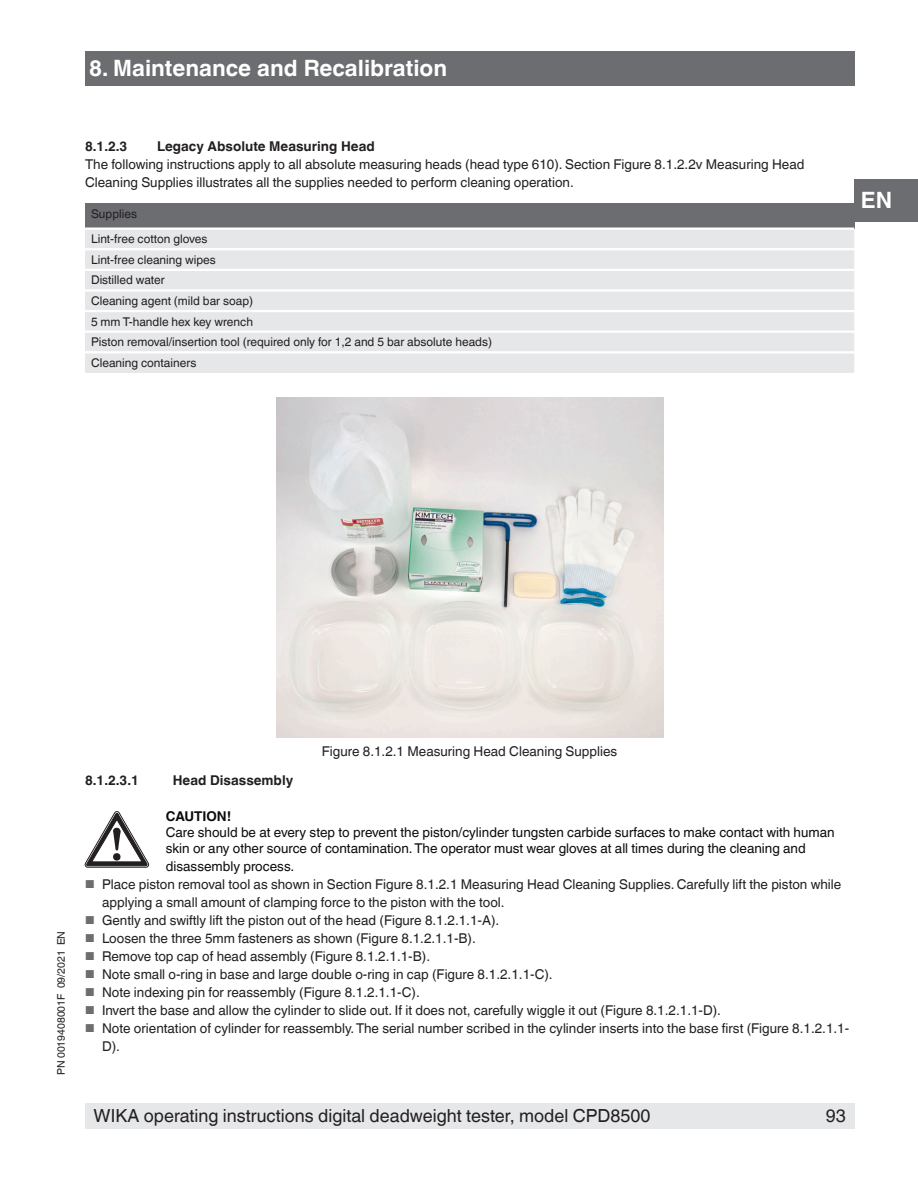
<style>
.page{position:relative;width:918px;height:1188px;background:#fff}
.page>*{position:absolute;margin:0;border:0;box-sizing:border-box;transform-origin:0 0}
.OI-Head{font:700 22.5px "Helvetica World";color:#fff}
.t1{font:18px "Helvetica World";color:#231f20}
.Running_text{font:13.5px/18px "Helvetica World";color:#231f20}
.Danger-Symbol{font:13.5px/16.2px "Helvetica World";color:#0b0c0c}
.t2{font:700 13.5px "Helvetica World";color:#231f20}
.Figure_Title{font:13.5px "Helvetica World";color:#231f20}
.Danger-Symbol_Bold{font:700 13.5px "Helvetica World";color:#0b0c0c}
.Body_Copy{font:12px "Helvetica World";color:#231f20}
.t3{font:10.5px "Helvetica World";color:#231f20}
.s1{font-size:11.55px;color:#6c6d70}
</style>
<div class="page">
<div style="left:85px;top:1103px;width:769px;height:25px;background:#e6e7e9"></div>
<div style="left:85px;top:51px;width:769px;height:34px;background:#6c6d70"></div>
<div style="left:854px;top:179px;width:64px;height:42px;background:#6c6d70"></div>
<div style="left:85px;top:203px;width:769px;height:26px;background:#6c6d70"></div>
<div style="left:85px;top:230px;width:769px;height:143px;background:#e6e7e9"></div>
<hr style="left:85px;top:228px;width:769px;height:2px;background:#fff">
<hr style="left:85px;top:248px;width:769px;height:2px;background:#fff">
<hr style="left:85px;top:269px;width:769px;height:2px;background:#fff">
<hr style="left:85px;top:289px;width:769px;height:3px;background:#fff">
<hr style="left:85px;top:310px;width:769px;height:2px;background:#fff">
<hr style="left:85px;top:331px;width:769px;height:2px;background:#fff">
<hr style="left:85px;top:351px;width:769px;height:2px;background:#fff">
<img style="left:276px;top:397px;width:387px;height:341px">
<svg style="left:85px;top:811px;width:64px;height:56px"></svg>
<p class="OI-Head" style="left:89px;top:55px;width:359px">8. Maintenance and Recalibration</p>
<p class="t2" style="left:85px;top:138px;width:44px">8.1.2.3</p>
<p class="t2" style="left:157px;top:138px;width:219px">Legacy Absolute Measuring Head</p>
<p class="Running_text" style="left:85px;top:155px;width:721px">The following instructions apply to all absolute measuring heads (head type 610). Section Figure 8.1.2.2v Measuring Head<br>Cleaning Supplies illustrates all the supplies needed to perform cleaning operation.</p>
<p class="Body_Copy" style="left:91px;top:207px;width:48px">Supplies</p>
<p class="Body_Copy" style="left:91px;top:232px;width:118px">Lint-free cotton gloves</p>
<p class="Body_Copy" style="left:91px;top:253px;width:126px">Lint-free cleaning wipes</p>
<p class="Body_Copy" style="left:91px;top:273px;width:75px">Distilled water</p>
<p class="Body_Copy" style="left:91px;top:294px;width:164px">Cleaning agent (mild bar soap)</p>
<p class="Body_Copy" style="left:91px;top:315px;width:163px">5 mm T-handle hex key wrench</p>
<p class="Body_Copy" style="left:91px;top:335px;width:403px">Piston removal/insertion tool (required only for 1,2 and 5 bar absolute heads)</p>
<p class="Body_Copy" style="left:91px;top:356px;width:107px">Cleaning containers</p>
<h1 class="OI-Head" style="left:861px;top:187px;width:33px">EN</h1>
<p class="t3" style="left:55px;top:1075px;width:146px;rotate:-90deg">PN 0019408001F 09/2021 EN</p>
<p class="Figure_Title" style="left:322px;top:743px;width:297px">Figure 8.1.2.1 Measuring Head Cleaning Supplies</p>
<p class="t2" style="left:85px;top:772px;width:55px">8.1.2.3.1</p>
<p class="t2" style="left:173px;top:772px;width:122px">Head Disassembly</p>
<p class="Danger-Symbol_Bold" style="left:166px;top:808px;width:67px">CAUTION!</p>
<p class="Danger-Symbol" style="left:166px;top:824px;width:670px">Care should be at every step to prevent the piston/cylinder tungsten carbide surfaces to make contact with human skin or any other source of contamination. The operator must wear gloves at all times during the cleaning and</p>
<p class="Danger-Symbol" style="left:166px;top:858px;width:130px">disassembly process.</p>
<p class="Running_text" style="left:102px;top:876px;width:741px;text-indent:-17px"><span class="s1">■</span> Place piston removal tool as shown in Section Figure 8.1.2.1 Measuring Head Cleaning Supplies. Carefully lift the piston while applying a small amount of clamping force to the piston with the tool.</p>
<p class="Running_text" style="left:85px;top:912px;width:416px"><span class="s1">■</span> Gently and swiftly lift the piston out of the head (Figure 8.1.2.1.1-A).</p>
<p class="Running_text" style="left:85px;top:930px;width:392px"><span class="s1">■</span> Loosen the three 5mm fasteners as shown (Figure 8.1.2.1.1-B).</p>
<p class="Running_text" style="left:85px;top:948px;width:347px"><span class="s1">■</span> Remove top cap of head assembly (Figure 8.1.2.1.1-B).</p>
<p class="Running_text" style="left:85px;top:966px;width:469px"><span class="s1">■</span> Note small o-ring in base and large double o-ring in cap (Figure 8.1.2.1.1-C).</p>
<p class="Running_text" style="left:85px;top:984px;width:336px"><span class="s1">■</span> Note indexing pin for reassembly (Figure 8.1.2.1.1-C).</p>
<p class="Running_text" style="left:85px;top:1002px;width:638px"><span class="s1">■</span> Invert the base and allow the cylinder to slide out. If it does not, carefully wiggle it out (Figure 8.1.2.1.1-D).</p>
<p class="Running_text" style="left:102px;top:1020px;width:749px;text-indent:-17px"><span class="s1">■</span> Note orientation of cylinder for reassembly. The serial number scribed in the cylinder inserts into the base first (Figure 8.1.2.1.1-<br>D).</p>
<h2 class="t1" style="left:94px;top:1105px;width:559px">WIKA operating instructions digital deadweight tester, model CPD8500</h2>
<h2 class="t1" style="left:826px;top:1105px;width:22px">93</h2>
</div>
